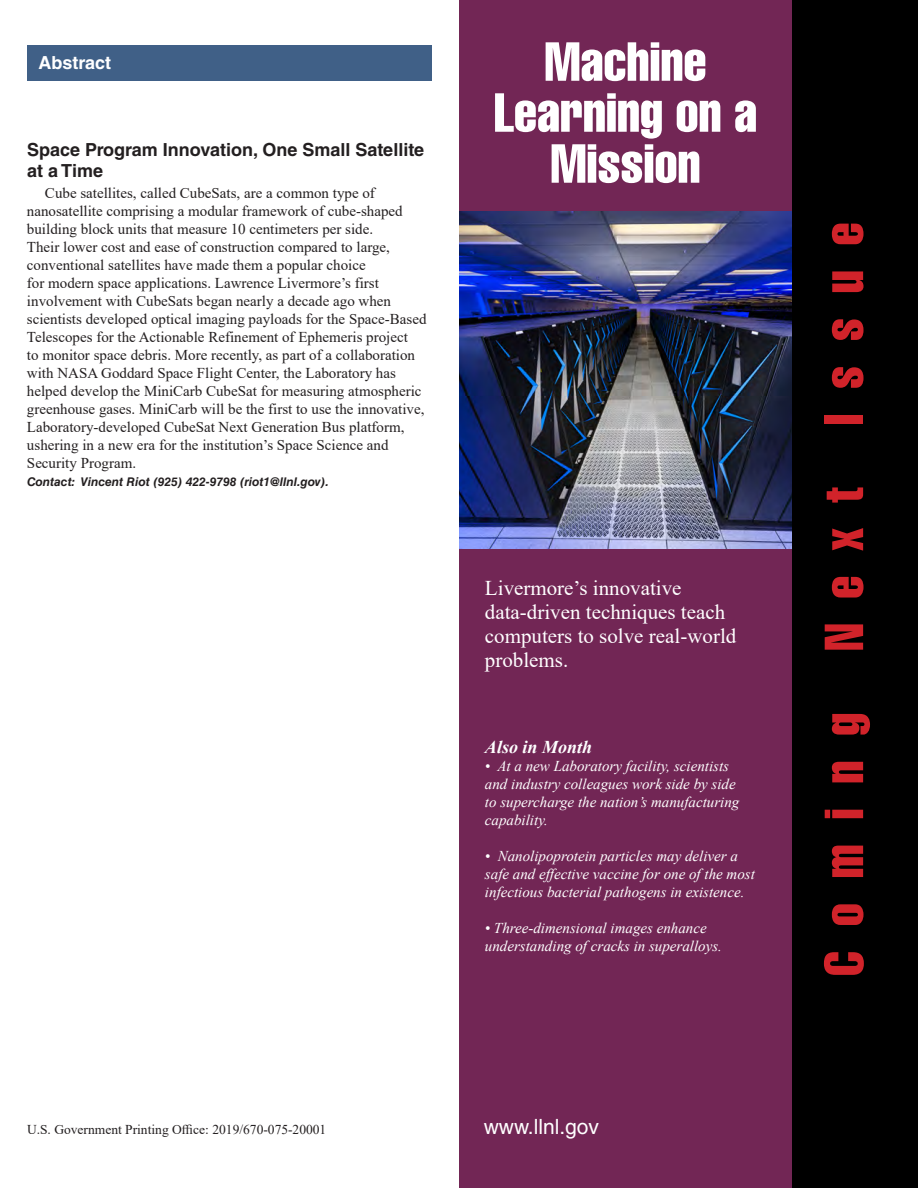
<style>
.page{position:relative;width:918px;height:1188px;background:#fff}
.page>*{position:absolute;margin:0;border:0;box-sizing:border-box;transform-origin:0 0}
.IBC_title{font:54px/51px "Helvetica LT Std Comp";color:#fff;text-align:center}
.t1{font:54px "Helvetica LT Std Comp";letter-spacing:.46em;color:#d1232a}
.IBC_text{font:21px/24px "Times New Roman";color:#fff}
.t2{font:21px "Helvetica LT Std";color:#fff}
.Abstract_title{font:700 18px/21px "Helvetica LT Std";color:#231f20}
.IBC_Also__title{font:italic 700 18px "Times New Roman";color:#fff}
.t3{font:700 18px "Helvetica LT Std";color:#fff}
.STR_general_text{font:15px/18px "Times New Roman";color:#231f20}
.IBC_Also__text{font:italic 15px/18px "Times New Roman";color:#fff}
.t4{font:13.5px "Times New Roman";color:#231f20}
.Abstract_contact{font:italic 700 12px "Helvetica LT Std";color:#231f20}
</style>
<div class="page">
<div style="left:459px;top:0;width:333px;height:1188px;background:#722655"></div>
<img style="left:459px;top:212px;width:333px;height:336px">
<div style="left:792px;top:0;width:126px;height:1188px;background:#000"></div>
<div style="left:27px;top:45px;width:405px;height:36px;background:#406087"></div>
<p class="t3" style="left:39px;top:52px;width:74px">Abstract</p>
<p class="Abstract_title" style="left:27px;top:139px;width:399px">Space Program Innovation, One Small Satellite at a Time</p>
<p class="STR_general_text" style="left:27px;top:184px;width:401px;text-indent:18px">Cube satellites, called CubeSats, are a common type of nanosatellite comprising a modular framework of cube-shaped building block units that measure 10 centimeters per side.<br>Their lower cost and ease of construction compared to large, conventional satellites have made them a popular choice<br>for modern space applications. Lawrence Livermore’s first involvement with CubeSats began nearly a decade ago when scientists developed optical imaging payloads for the Space-Based Telescopes for the Actionable Refinement of Ephemeris project<br>to monitor space debris. More recently, as part of a collaboration with NASA Goddard Space Flight Center, the Laboratory has helped develop the MiniCarb CubeSat for measuring atmospheric greenhouse gases. MiniCarb will be the first to use the innovative, Laboratory-developed CubeSat Next Generation Bus platform, ushering in a new era for the institution’s Space Science and Security Program.</p>
<p class="Abstract_contact" style="left:27px;top:474px;width:303px">Contact: Vincent Riot (925) 422-9798 (riot1@llnl.gov).</p>
<p class="IBC_title" style="left:494px;top:35px;width:265px">Machine<br>Learning on a<br>Mission</p>
<p class="IBC_text" style="left:485px;top:575px;width:253px">Livermore’s innovative data-driven techniques teach computers to solve real-world problems.</p>
<p class="IBC_Also__title" style="left:485px;top:734px;width:109px">Also in Month</p>
<p class="IBC_Also__text" style="left:485px;top:756px;width:256px">• At a new Laboratory facility, scientists and industry colleagues work side by side to supercharge the nation’s manufacturing capability.</p>
<p class="IBC_Also__text" style="left:485px;top:846px;width:271px">• Nanolipoprotein particles may deliver a safe and effective vaccine for one of the most infectious bacterial pathogens in existence.</p>
<p class="IBC_Also__text" style="left:485px;top:918px;width:239px">• Three-dimensional images enhance understanding of cracks in superalloys.</p>
<p class="t4" style="left:27px;top:1120px;width:301px">U.S. Government Printing Office: 2019/670-075-20001</p>
<p class="t2" style="left:484px;top:1114px;width:117px">www.llnl.gov</p>
<p class="t1" style="left:810px;top:976px;width:755px;rotate:-90deg">Coming Next Issue</p>
</div>
